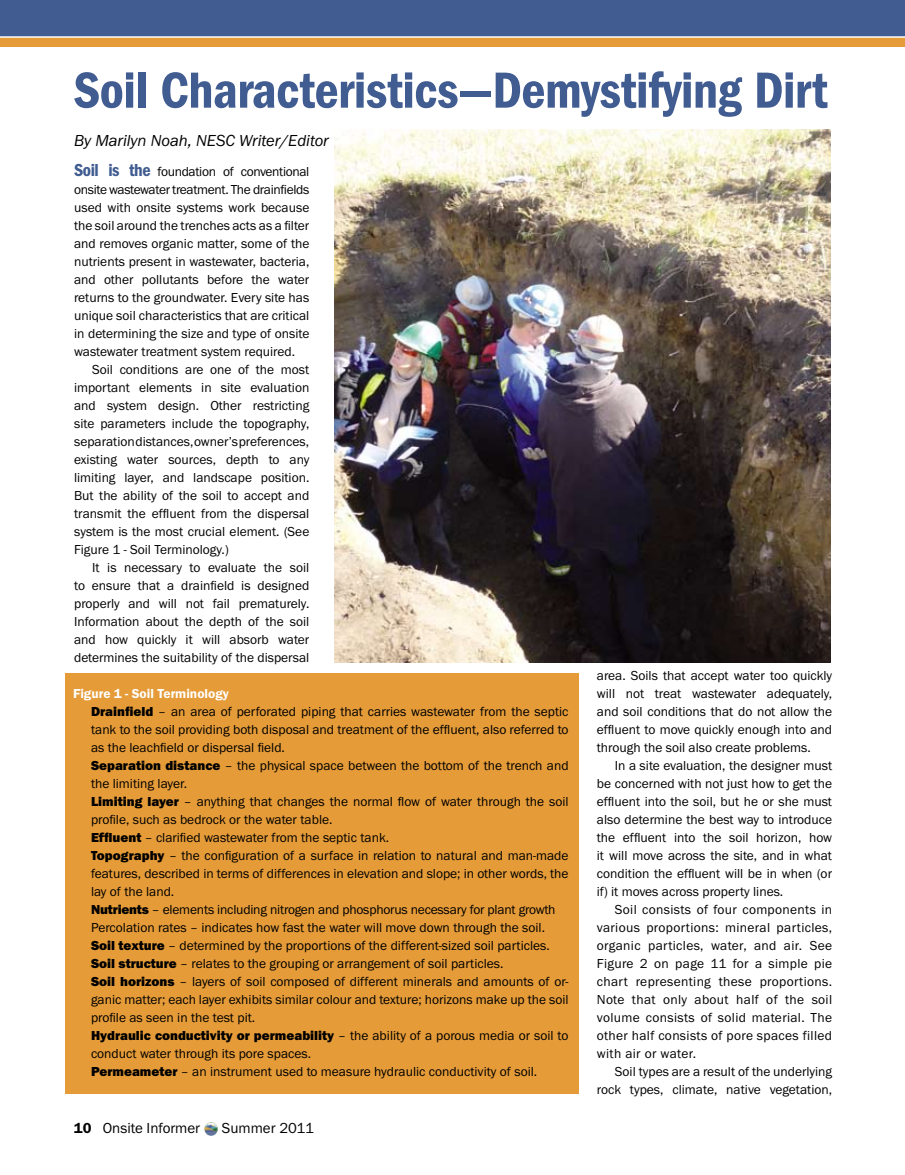
<style>
.page{position:relative;width:905px;height:1175px;background:#fff}
.page>*{position:absolute;margin:0;border:0;box-sizing:border-box;transform-origin:0 0}
.t1{font:600 condensed 52.5px "Franklin Gothic";letter-spacing:-.01em;color:#415c91}
.t2{font:italic 16.5px "Franklin Gothic Itc T";color:#000}
.t3{font:15px "Franklin Gothic Itc T";color:#000}
.t4{font:13.5px/18px "Franklin Gothic Itc T";color:#000;text-align:justify}
.s1{font-family:"Franklin Gothic";font-weight:600;font-stretch:condensed;font-size:18px;color:#415c91}
.s2{font-weight:600;color:#fff}
.s3{font-weight:800}
.s4{font-weight:600}
</style>
<div class="page">
<img style="left:204px;top:1122px;width:14px;height:13px">
<div style="left:65px;top:674px;width:513px;height:420px;background:#e59b38"></div>
<img style="left:334px;top:130px;width:496px;height:532px">
<div style="left:0;top:0;width:904px;height:38px;background:#415c91"></div>
<div style="left:0;top:38px;width:904px;height:8px;background:#e59b38"></div>
<hr style="left:0;top:36px;width:904px;height:2px;background:#fff">
<h1 class="t1" style="left:73px;top:60px;width:755px">Soil Characteristics—Demystifying Dirt</h1>
<p class="t2" style="left:74px;top:130px;width:256px">By Marilyn Noah, NESC Writer/Editor</p>
<p class="t4" style="left:74px;top:162px;width:237px"><span class="s1">Soil is the</span> foundation of conventional onsite wastewater treatment. The drainfields used with onsite systems work because the soil around the trenches acts as a filter and removes organic matter, some of the nutrients present in wastewater, bacteria, and other pollutants before the water returns to the groundwater. Every site has unique soil characteristics that are critical in determining the size and type of onsite wastewater treatment system required.</p>
<p class="t4" style="left:74px;top:360px;width:237px;text-indent:18px">Soil conditions are one of the most important elements in site evaluation and system design. Other restricting site parameters include the topography, separation distances, owner’s preferences, existing water sources, depth to any limiting layer, and landscape position.<br>But the ability of the soil to accept and transmit the effluent from the dispersal system is the most crucial element. (See Figure 1 - Soil Terminology.)</p>
<p class="t4" style="left:74px;top:558px;width:237px;text-indent:18px">It is necessary to evaluate the soil to ensure that a drainfield is designed properly and will not fail prematurely.<br>Information about the depth of the soil and how quickly it will absorb water determines the suitability of the dispersal</p>
<p class="t4" style="left:91px;top:684px;width:479px;text-align:left;text-indent:-18px"><span class="s2">Figure 1 - Soil Terminology<br></span><span class="s3">Drainfield</span> – an area of perforated piping that carries wastewater from the septic tank to the soil providing both disposal and treatment of the effluent, also referred to as the leachfield or dispersal field.<br><span class="s3">Separation distance</span> – the physical space between the bottom of the trench and the limiting layer.<br><span class="s3">Limiting layer</span> – anything that changes the normal flow of water through the soil profile, such as bedrock or the water table.<br><span class="s3">Effluent</span> – clarified wastewater from the septic tank.<br><span class="s3">Topography</span> – the configuration of a surface in relation to natural and man-made features, described in terms of differences in elevation and slope; in other words, the lay of the land.<br><span class="s3">Nutrients</span> – elements including nitrogen and phosphorus necessary for plant growth Percolation rates – indicates how fast the water will move down through the soil.<br><span class="s3">Soil texture</span> – determined by the proportions of the different-sized soil particles.<br><span class="s3">Soil structure</span> – relates to the grouping or arrangement of soil particles.<br><span class="s3">Soil horizons</span> – layers of soil composed of different minerals and amounts of or&shy;ganic matter; each layer exhibits similar colour and texture; horizons make up the soil profile as seen in the test pit.<br><span class="s3">Hydraulic conductivity or permeability</span> – the ability of a porous media or soil to conduct water through its pore spaces.<br><span class="s3">Permeameter</span> – an instrument used to measure hydraulic conductivity of soil.</p>
<p class="t3" style="left:74px;top:1119px;width:128px"><span class="s4">10</span> Onsite Informer</p>
<p class="t3" style="left:222px;top:1119px;width:93px">Summer 2011</p>
<p class="t4" style="left:597px;top:666px;width:237px">area. Soils that accept water too quickly will not treat wastewater adequately, and soil conditions that do not allow the effluent to move quickly enough into and through the soil also create problems.</p>
<p class="t4" style="left:597px;top:756px;width:237px;text-indent:18px">In a site evaluation, the designer must be concerned with not just how to get the effluent into the soil, but he or she must also determine the best way to introduce the effluent into the soil horizon, how it will move across the site, and in what condition the effluent will be in when (or if) it moves across property lines.</p>
<p class="t4" style="left:597px;top:900px;width:237px;text-indent:18px">Soil consists of four components in various proportions: mineral particles, organic particles, water, and air. See Figure 2 on page 11 for a simple pie chart representing these proportions.<br>Note that only about half of the soil volume consists of solid material. The other half consists of pore spaces filled with air or water.</p>
<p class="t4" style="left:597px;top:1062px;width:237px;text-align:right">Soil types are a result of the underlying rock types, climate, native vegetation,</p>
</div>
